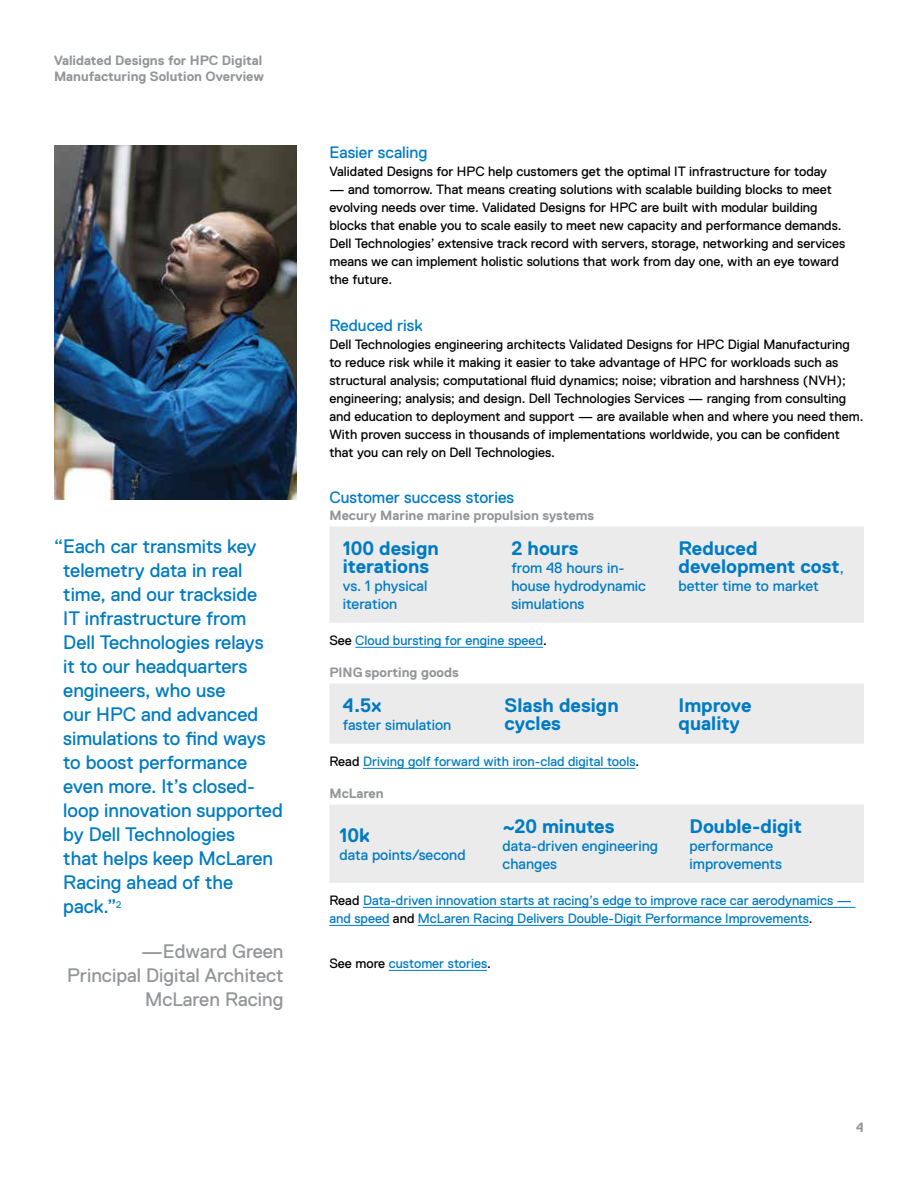
<style>
.page{position:relative;width:918px;height:1188px;background:#fff}
.page>*{position:absolute;margin:0;border:0;box-sizing:border-box;transform-origin:0 0}
.t1{font:19.5px/24px "Dell Replica";color:#007bc3}
.t2{font:700 19.5px/18px "Dell Replica";color:#007bc3}
.t3{font:19.5px/24px "Dell Replica";color:#939598;text-align:right}
.t4{font:16.5px "Dell Replica";color:#007bc3}
.t5{font:15px/18px "Dell Replica";color:#007bc3}
.t6{font:13.5px/18px "Dell Replica";color:#000}
.t7{font:13.5px/18px "Dell Replica";color:#007bc3}
.t8{font:700 13.5px/16.5px "Dell Replica";color:#939598}
.s1{font-weight:400;font-size:15px}
.s2{color:#000}
</style>
<div class="page">
<img style="left:54px;top:145px;width:243px;height:355px">
<hr style="left:355px;top:647px;width:188px;height:1px;background:#007bc3">
<hr style="left:363px;top:768px;width:273px;height:1px;background:#007bc3">
<hr style="left:363px;top:907px;width:492px;height:1px;background:#007bc3">
<hr style="left:329px;top:925px;width:60px;height:1px;background:#007bc3">
<hr style="left:418px;top:925px;width:391px;height:1px;background:#007bc3">
<hr style="left:389px;top:970px;width:98px;height:1px;background:#007bc3">
<div style="left:329px;top:526px;width:535px;height:97px;background:#ebebec"></div>
<div style="left:329px;top:684px;width:535px;height:60px;background:#ebebec"></div>
<div style="left:329px;top:805px;width:535px;height:78px;background:#ebebec"></div>
<p class="t8" style="left:54px;top:52px;width:212px">Validated Designs for HPC Digital<br>Manufacturing Solution Overview</p>
<p class="t1" style="left:63px;top:534px;width:221px;text-indent:-9px">“Each car transmits key telemetry data in real time, and our trackside<br>IT infrastructure from<br>Dell Technologies relays<br>it to our headquarters engineers, who use<br>our HPC and advanced simulations to find ways to boost performance even more. It’s closed&shy;loop innovation supported by Dell Technologies<br>that helps keep McLaren<br>Racing ahead of the pack.”<sup>2</sup></p>
<h1 class="t3" style="left:67px;top:939px;width:218px">—Edward Green<br>Principal Digital Architect<br>McLaren Racing</h1>
<p class="t4" style="left:329px;top:143px;width:100px">Easier scaling</p>
<p class="t6" style="left:329px;top:163px;width:499px">Validated Designs for HPC help customers get the optimal IT infrastructure for today</p>
<p class="t6" style="left:329px;top:181px;width:518px">— and tomorrow. That means creating solutions with scalable building blocks to meet evolving needs over time. Validated Designs for HPC are built with modular building blocks that enable you to scale easily to meet new capacity and performance demands.<br>Dell Technologies’ extensive track record with servers, storage, networking and services means we can implement holistic solutions that work from day one, with an eye toward the future.</p>
<p class="t4" style="left:329px;top:316px;width:95px">Reduced risk</p>
<p class="t6" style="left:329px;top:335px;width:534px">Dell Technologies engineering architects Validated Designs for HPC Digial Manufacturing to reduce risk while it making it easier to take advantage of HPC for workloads such as structural analysis; computational fluid dynamics; noise; vibration and harshness (NVH); engineering; analysis; and design. Dell Technologies Services — ranging from consulting and education to deployment and support — are available when and where you need them.<br>With proven success in thousands of implementations worldwide, you can be confident that you can rely on Dell Technologies.</p>
<p class="t4" style="left:329px;top:488px;width:186px">Customer success stories</p>
<p class="t8" style="left:329px;top:507px;width:266px">Mecury Marine marine propulsion systems</p>
<h1 class="t2" style="left:343px;top:540px;width:97px">100 design iterations</h1>
<p class="t5" style="left:343px;top:577px;width:86px">vs. 1 physical iteration</p>
<h1 class="t2" style="left:511px;top:540px;width:69px">2 hours</h1>
<p class="t5" style="left:511px;top:559px;width:136px">from 48 hours in&shy;house hydrodynamic simulations</p>
<h1 class="t2" style="left:679px;top:540px;width:167px">Reduced development cost<span class="s1">,</span></h1>
<p class="t5" style="left:679px;top:577px;width:142px">better time to market</p>
<p class="t7" style="left:329px;top:632px;width:217px"><span class="s2">See</span> Cloud bursting for engine speed<span class="s2">.</span></p>
<p class="t8" style="left:329px;top:664px;width:131px">PING sporting goods</p>
<h1 class="t2" style="left:343px;top:697px;width:40px">4.5x</h1>
<p class="t5" style="left:343px;top:716px;width:110px">faster simulation</p>
<h1 class="t2" style="left:505px;top:697px;width:116px">Slash design cycles</h1>
<h1 class="t2" style="left:679px;top:697px;width:75px">Improve quality</h1>
<p class="t7" style="left:329px;top:753px;width:309px"><span class="s2">Read</span> Driving golf forward with iron-clad digital tools<span class="s2">.</span></p>
<p class="t8" style="left:329px;top:785px;width:56px">McLaren</p>
<h1 class="t2" style="left:340px;top:827px;width:32px">10k</h1>
<p class="t5" style="left:340px;top:846px;width:128px">data points/second</p>
<h1 class="t2" style="left:503px;top:818px;width:113px">~20 minutes</h1>
<p class="t5" style="left:503px;top:837px;width:157px">data-driven engineering changes</p>
<h1 class="t2" style="left:690px;top:818px;width:114px">Double-digit</h1>
<p class="t5" style="left:690px;top:837px;width:94px">performance improvements</p>
<p class="t7" style="left:329px;top:892px;width:524px"><span class="s2">Read</span> Data-driven innovation starts at racing’s edge to improve race car aerodynamics — and speed <span class="s2">and</span> McLaren Racing Delivers Double-Digit Performance Improvements<span class="s2">.</span></p>
<p class="t7" style="left:329px;top:955px;width:161px"><span class="s2">See more</span> customer stories<span class="s2">.</span></p>
<p class="t8" style="left:856px;top:1119px;width:9px">4</p>
</div>
